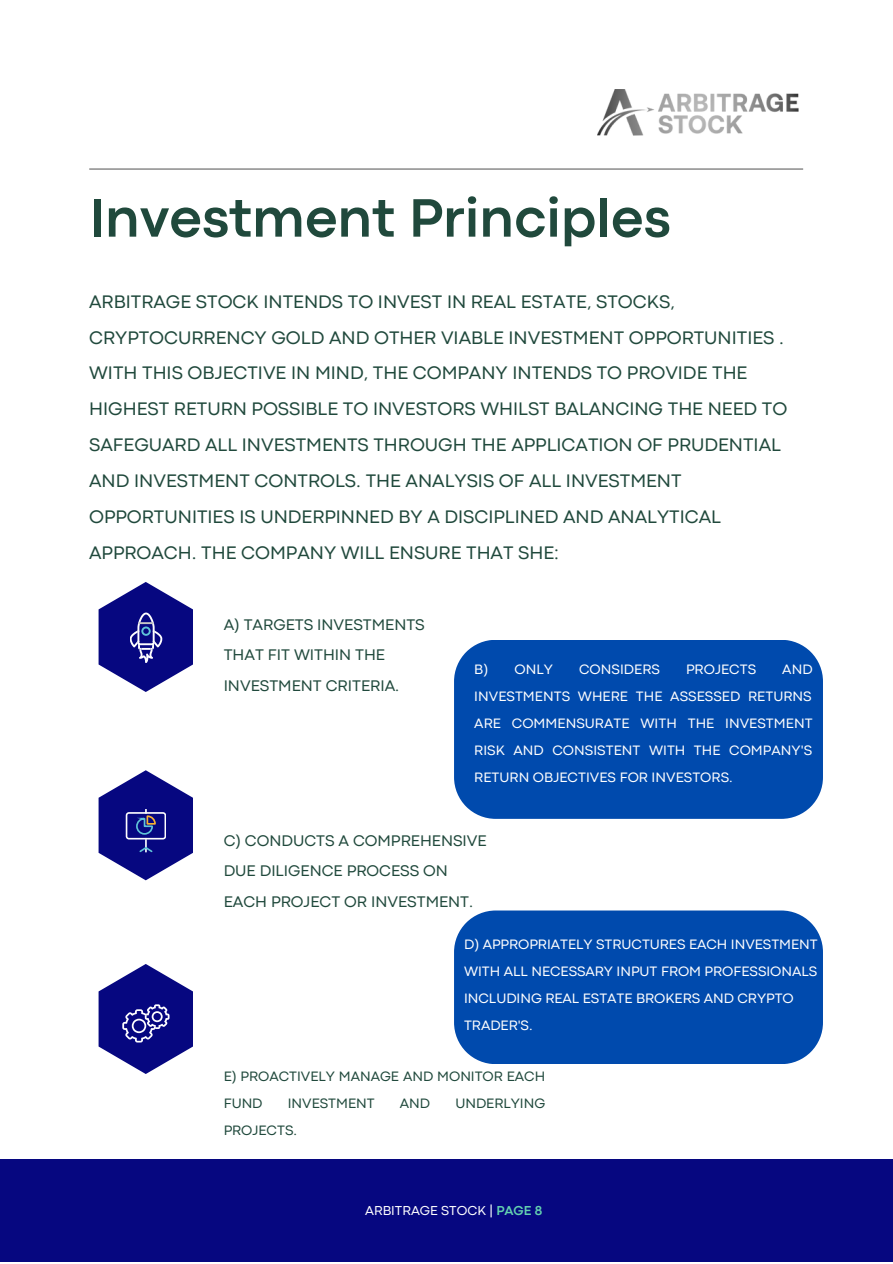
<style>
.page{position:relative;width:893px;height:1264px;background:#fff}
.page>*{position:absolute;margin:0;border:0;box-sizing:border-box;transform-origin:0 0}
.t1{font:700 56.4px "Codec Pro";color:#20493c}
.t2{font:18.9px/36px "Codec Pro";color:#20493c}
.t3{font:16.05px/30.3px "Codec Pro";color:#20493c}
.t4{font:14.25px/27px "Codec Pro";color:#fff;text-align:justify}
.t5{font:14.25px/27px "Codec Pro";color:#20493c}
.t6{font:13.5px "Codec Pro";color:#fff}
.s1{font-weight:700;color:#63d1b0}
</style>
<div class="page">
<hr style="left:89px;top:168px;width:714px;height:2px;background:#646464">
<div style="left:0;top:1159px;width:892px;height:103px;background:#060780"></div>
<svg style="left:99px;top:582px;width:94px;height:110px"></svg>
<svg style="left:99px;top:770px;width:94px;height:111px"></svg>
<svg style="left:99px;top:964px;width:94px;height:110px"></svg>
<img style="left:598px;top:89px;width:201px;height:46px">
<div style="left:454px;top:640px;width:368px;height:178px;background:#004aad"></div>
<div style="left:454px;top:910px;width:368px;height:154px;background:#004aad"></div>
<p class="t1" style="left:89px;top:198px;width:583px">Investment Principles</p>
<p class="t2" style="left:89px;top:284px;width:699px">ARBITRAGE STOCK INTENDS TO INVEST IN REAL ESTATE, STOCKS, CRYPTOCURRENCY GOLD AND OTHER VIABLE INVESTMENT OPPORTUNITIES .<br>WITH THIS OBJECTIVE IN MIND, THE COMPANY INTENDS TO PROVIDE THE HIGHEST RETURN POSSIBLE TO INVESTORS WHILST BALANCING THE NEED TO SAFEGUARD ALL INVESTMENTS THROUGH THE APPLICATION OF PRUDENTIAL AND INVESTMENT CONTROLS. THE ANALYSIS OF ALL INVESTMENT OPPORTUNITIES IS UNDERPINNED BY A DISCIPLINED AND ANALYTICAL APPROACH. THE COMPANY WILL ENSURE THAT SHE:</p>
<p class="t3" style="left:224px;top:610px;width:203px">A) TARGETS INVESTMENTS<br>THAT FIT WITHIN THE<br>INVESTMENT CRITERIA.</p>
<p class="t4" style="left:474px;top:657px;width:80px">B) ONLY</p>
<p class="t4" style="left:579px;top:657px;width:82px">CONSIDERS</p>
<p class="t4" style="left:686px;top:657px;width:72px">PROJECTS</p>
<p class="t4" style="left:474px;top:657px;width:340px;text-indent:308px">AND INVESTMENTS WHERE THE ASSESSED RETURNS ARE COMMENSURATE WITH THE INVESTMENT RISK AND CONSISTENT WITH THE COMPANY'S RETURN OBJECTIVES FOR INVESTORS.</p>
<p class="t3" style="left:224px;top:826px;width:264px">C) CONDUCTS A COMPREHENSIVE<br>DUE DILIGENCE PROCESS ON<br>EACH PROJECT OR INVESTMENT.</p>
<p class="t4" style="left:464px;top:931px;width:355px;text-align:left">D) APPROPRIATELY STRUCTURES EACH INVESTMENT WITH ALL NECESSARY INPUT FROM PROFESSIONALS INCLUDING REAL ESTATE BROKERS AND CRYPTO TRADER'S.</p>
<p class="t5" style="left:224px;top:1063px;width:323px">E) PROACTIVELY MANAGE AND MONITOR EACH<br>FUND</p>
<p class="t5" style="left:288px;top:1090px;width:88px">INVESTMENT</p>
<p class="t5" style="left:400px;top:1090px;width:32px">AND</p>
<p class="t5" style="left:455px;top:1090px;width:91px">UNDERLYING</p>
<p class="t5" style="left:224px;top:1117px;width:75px">PROJECTS.</p>
<p class="t6" style="left:365px;top:1205px;width:179px">ARBITRAGE STOCK | <span class="s1">PAGE 8</span></p>
</div>
